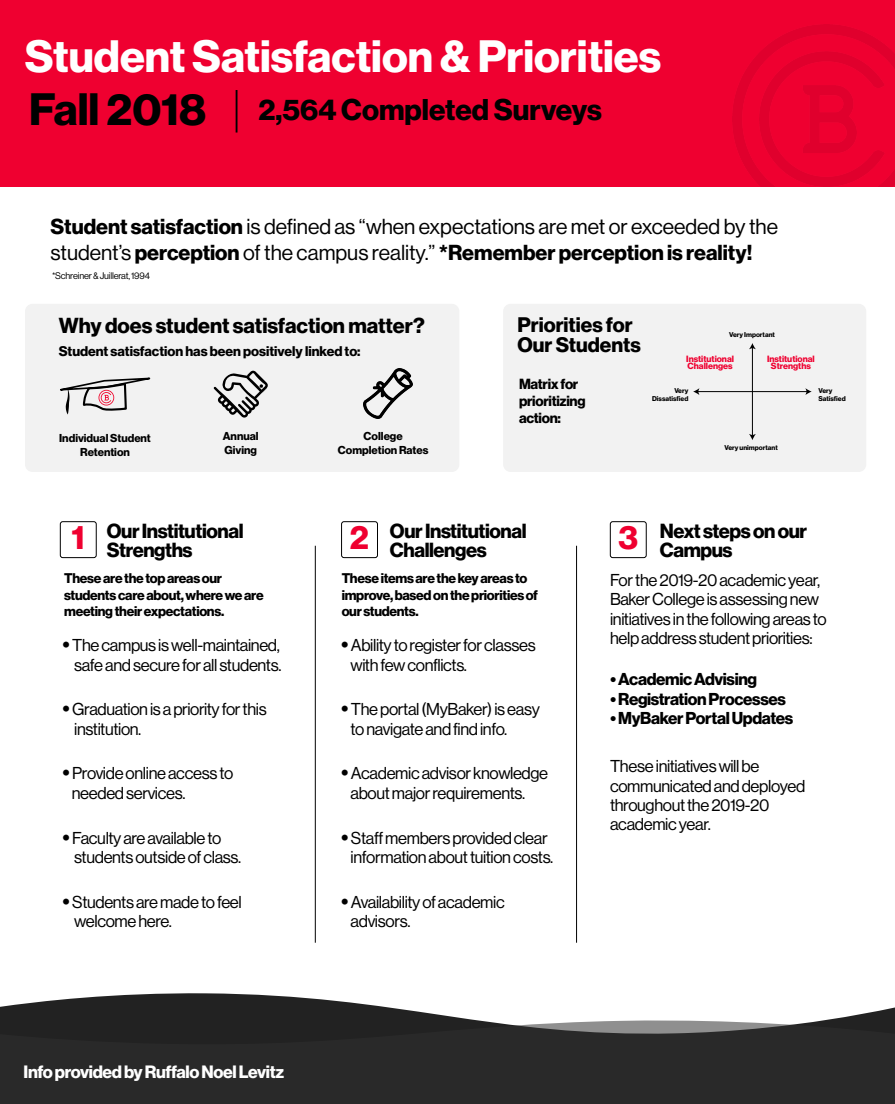
<style>
.page{position:relative;width:895px;height:1104px;background:#fff}
.page>*{position:absolute;margin:0;border:0;box-sizing:border-box;transform-origin:0 0}
.t1{font:700 44.38px "Neue Haas Grotesk Disp";color:#fff}
.t2{font:700 33.12px "Neue Haas Grotesk Disp";color:#ef0030}
.t3{font:700 29.38px "Neue Haas Grotesk Disp";color:#000}
.t4{font:21.25px/25.5px "Neue Haas Grotesk Disp";color:#000}
.t5{font:700 21.25px "Neue Haas Grotesk Disp";color:#000}
.t6{font:700 20.62px "Neue Haas Grotesk Disp";color:#000}
.t7{font:700 20px/19.4px "Neue Haas Grotesk Disp";letter-spacing:-.02em;color:#000}
.t8{font:700 17.5px "Neue Haas Grotesk Disp";letter-spacing:-.02em;color:#fff}
.t9{font:16.88px/19.4px "Neue Haas Grotesk Disp";letter-spacing:-.02em;color:#000}
.t10{font:700 16.88px "Neue Haas Grotesk Disp";letter-spacing:-.02em;color:#000}
.t11{font:700 14.38px/17.2px "Neue Haas Grotesk Disp";letter-spacing:-.02em;color:#000}
.t12{font:700 13.75px/16.5px "Neue Haas Grotesk Disp";letter-spacing:-.02em;color:#000}
.t13{font:700 13.75px "Neue Haas Grotesk Disp";color:#000}
.t14{font:700 11.25px/13.5px "Neue Haas Grotesk Disp";color:#000;text-align:center}
.t15{font:9.38px "Neue Haas Grotesk Disp";letter-spacing:-.02em;color:#000}
.t16{font:700 8.88px/7.6px "Neue Haas Grotesk Disp";color:#ef0030}
.t17{font:700 6.81px/7.6px "Neue Haas Grotesk Disp";color:#000}
.s1{font-size:44.38px}
.s2{font-weight:700}
.s3{font-weight:700;font-size:20px}
</style>
<div class="page">
<div style="left:0;top:0;width:895px;height:186px;background:#ef0030"></div>
<svg style="left:0;top:993px;width:895px;height:27px"></svg>
<div style="left:0;top:1020px;width:895px;height:84px;background:#292929"></div>
<hr style="left:236px;top:90px;width:2px;height:42px;background:#000">
<div style="left:25px;top:304px;width:434px;height:168px;background:#f2f2f2;border-radius:8px"></div>
<div style="left:503px;top:304px;width:363px;height:168px;background:#f2f2f2;border-radius:8px"></div>
<svg style="left:214px;top:371px;width:54px;height:46px"></svg>
<svg style="left:60px;top:377px;width:91px;height:37px"></svg>
<img style="left:364px;top:369px;width:48px;height:50px">
<hr style="left:752px;top:347px;width:1px;height:89px;background:#000">
<svg style="left:749px;top:343px;width:7px;height:6px"></svg>
<svg style="left:749px;top:434px;width:7px;height:6px"></svg>
<hr style="left:698px;top:391px;width:109px;height:1px;background:#000">
<svg style="left:805px;top:388px;width:7px;height:7px"></svg>
<svg style="left:693px;top:388px;width:6px;height:7px"></svg>
<div style="left:60px;top:521px;width:36px;height:37px;border:1px solid #000;border-radius:2px"></div>
<div style="left:341px;top:521px;width:37px;height:37px;border:1px solid #000;border-radius:2px"></div>
<div style="left:610px;top:521px;width:36px;height:37px;border:1px solid #000;border-radius:2px"></div>
<hr style="left:315px;top:546px;width:1px;height:396px;background:#000">
<hr style="left:576px;top:546px;width:1px;height:396px;background:#000">
<h1 class="t1" style="left:25px;top:31px;width:638px">Student Satisfaction &amp; Priorities</h1>
<h3 class="t3" style="left:29px;top:92px;width:574px"><span class="s1">Fall 2018</span> 2,564 Completed Surveys</h3>
<p class="t4" style="left:51px;top:214px;width:729px"><span class="s2">Student satisfaction</span> is defined as “when expectations are met or exceeded by the student’s <span class="s2">perception</span> of the campus reality.” <span class="s2">*Remember perception is reality!</span></p>
<p class="t15" style="left:52px;top:271px;width:99px">*Schreiner &amp; Juillerat, 1994</p>
<p class="t5" style="left:59px;top:313px;width:368px">Why does student satisfaction matter?</p>
<p class="t6" style="left:518px;top:313px;width:117px">Priorities for</p>
<p class="t13" style="left:59px;top:343px;width:303px">Student satisfaction has been positively linked to:</p>
<p class="t6" style="left:518px;top:332px;width:125px">Our Students</p>
<p class="t14" style="left:59px;top:431px;width:93px">Individual Student<br>Retention</p>
<p class="t14" style="left:223px;top:430px;width:37px;text-align:left">Annual<br>Giving</p>
<p class="t14" style="left:338px;top:430px;width:92px">College<br>Completion Rates</p>
<p class="t11" style="left:519px;top:375px;width:68px">Matrix for prioritizing action:</p>
<p class="t17" style="left:729px;top:330px;width:47px">Very Important</p>
<p class="t16" style="left:686px;top:355px;width:49px">Institutional<br>Challenges</p>
<p class="t16" style="left:767px;top:355px;width:49px;text-align:center">Institutional<br>Strengths</p>
<p class="t17" style="left:652px;top:387px;width:38px;text-align:right">Very<br>Dissatisfied</p>
<p class="t17" style="left:724px;top:444px;width:55px">Very unimportant</p>
<p class="t17" style="left:818px;top:387px;width:29px">Very<br>Satisfied</p>
<p class="t7" style="left:107px;top:521px;width:138px">Our Institutional<br>Strengths</p>
<p class="t7" style="left:390px;top:521px;width:138px">Our Institutional<br>Challenges</p>
<p class="t7" style="left:660px;top:521px;width:149px">Next steps on our<br>Campus</p>
<h2 class="t2" style="left:72px;top:518px;width:15px">1</h2>
<h2 class="t2" style="left:350px;top:518px;width:21px">2</h2>
<h2 class="t2" style="left:618px;top:518px;width:21px">3</h2>
<p class="t12" style="left:64px;top:570px;width:201px">These are the top areas our students care about, where we are meeting their expectations.</p>
<p class="t12" style="left:342px;top:570px;width:198px">These items are the key areas to improve, based on the priorities of our students.</p>
<p class="t9" style="left:610px;top:570px;width:218px">For the 2019-20 academic year, Baker College is assessing new initiatives in the following areas to help address student priorities:</p>
<p class="t10" style="left:610px;top:669px;width:149px">• Academic Advising</p>
<p class="t10" style="left:610px;top:689px;width:177px">• Registration Processes</p>
<p class="t10" style="left:610px;top:708px;width:185px">• MyBaker Portal Updates</p>
<p class="t9" style="left:610px;top:757px;width:197px">These initiatives will be communicated and deployed throughout the 2019-20 academic year.</p>
<p class="t9" style="left:351px;top:636px;width:187px;text-indent:-9px"><span class="s3">•</span> Ability to register for classes with few conflicts.</p>
<p class="t9" style="left:351px;top:700px;width:191px;text-indent:-9px"><span class="s3">•</span> The portal (MyBaker) is easy to navigate and find info.</p>
<p class="t9" style="left:351px;top:764px;width:199px;text-indent:-9px"><span class="s3">•</span> Academic advisor knowledge about major requirements.</p>
<p class="t9" style="left:341px;top:828px;width:214px;text-align:center"><span class="s3">•</span> Staff members provided clear information about tuition costs.</p>
<p class="t9" style="left:351px;top:892px;width:156px;text-indent:-9px"><span class="s3">•</span> Availability of academic advisors.</p>
<p class="t9" style="left:63px;top:636px;width:220px;text-align:right"><span class="s3">•</span> The campus is well-maintained, safe and secure for all students.</p>
<p class="t9" style="left:74px;top:700px;width:194px;text-indent:-12px"><span class="s3">•</span> Graduation is a priority for this institution.</p>
<p class="t9" style="left:72px;top:764px;width:163px;text-indent:-9px"><span class="s3">•</span> Provide online access to needed services.</p>
<p class="t9" style="left:74px;top:828px;width:169px;text-indent:-12px"><span class="s3">•</span> Faculty are available to students outside of class.</p>
<p class="t9" style="left:74px;top:892px;width:169px;text-indent:-12px"><span class="s3">•</span> Students are made to feel welcome here.</p>
<p class="t8" style="left:24px;top:1062px;width:262px">Info provided by Ruffalo Noel Levitz</p>
</div>
